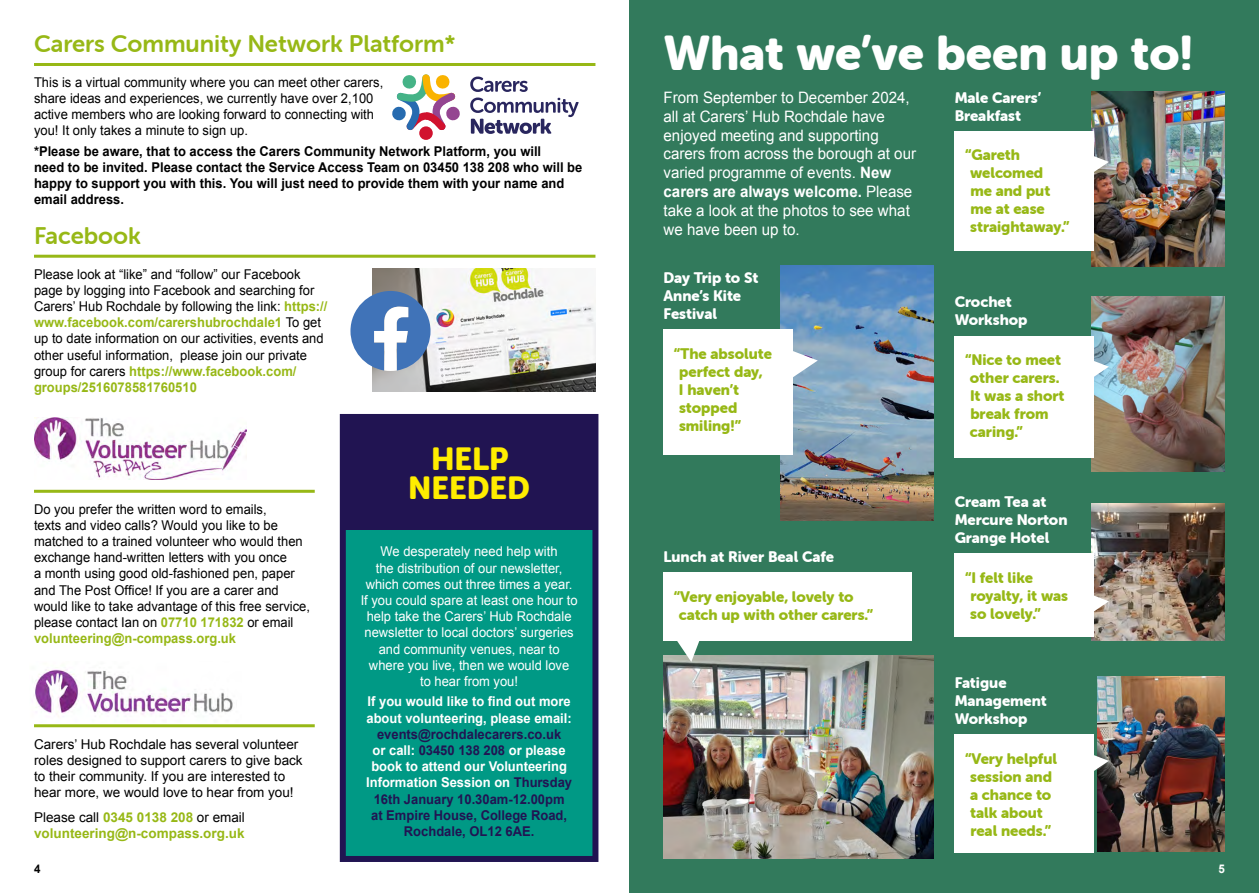
<style>
.page{position:relative;width:1259px;height:893px;background:#fff}
.page>*{position:absolute;margin:0;border:0;box-sizing:border-box;transform-origin:0 0}
.t1{font:48px "Museo Sans Rounded 900";letter-spacing:-.005em;color:#fff}
.t2{font:31.5px/28.5px "Museo Sans Rounded 900";color:#ffed00;text-align:center}
.t3{font:24px "Museo Sans Rounded 700";color:#97b816}
.t4{font:15.75px/18.9px "Arial";color:#fff;scale:.96 1}
.t5{font:15px/18px "Museo Sans Rounded 900";color:#97b816}
.t6{font:15px/18px "Museo Sans Rounded 900";color:#fff}
.t7{font:13.5px/16.2px "Arial";color:#000;scale:.96 1}
.t8{font:13.5px/16.2px "Arial";color:#fff;text-align:center;scale:.96 1}
.t9{font:700 13.5px/16.2px "Arial";color:#000;scale:.96 1}
.t10{font:700 13.5px/16.2px "Arial";color:#211452;text-align:center;scale:.96 1}
.t11{font:13.5px/16.2px "Arial";color:#000}
.t12{font:700 13.5px/16.2px "Arial";color:#97b816}
.t13{font:700 13.5px/16.2px "Arial";color:#fff;scale:.96 1}
.t14{font:700 12px "Arial";color:#000;scale:.96 1}
.t15{font:700 12px "Arial";color:#fff;scale:.96 1}
.s1{font-weight:700;color:#97b816}
.s2{font-weight:400;color:#000}
.s3{color:#fff}
.s4{font-weight:700}
</style>
<div class="page">
<div style="left:629px;top:0;width:630px;height:893px;background:#327a5c"></div>
<img style="left:1091px;top:296px;width:133px;height:175px">
<img style="left:1091px;top:503px;width:133px;height:138px">
<img style="left:1097px;top:677px;width:127px;height:174px">
<img style="left:780px;top:266px;width:153px;height:254px">
<img style="left:663px;top:656px;width:270px;height:203px">
<img style="left:1091px;top:91px;width:133px;height:175px">
<svg style="left:1094px;top:151px;width:15px;height:31px"></svg>
<svg style="left:1094px;top:356px;width:15px;height:31px"></svg>
<svg style="left:1094px;top:591px;width:15px;height:30px"></svg>
<svg style="left:1094px;top:750px;width:15px;height:31px"></svg>
<svg style="left:793px;top:350px;width:25px;height:31px"></svg>
<svg style="left:671px;top:640px;width:31px;height:22px"></svg>
<div style="left:954px;top:131px;width:140px;height:119px;background:#fff"></div>
<div style="left:954px;top:336px;width:140px;height:121px;background:#fff"></div>
<div style="left:954px;top:553px;width:140px;height:84px;background:#fff"></div>
<div style="left:954px;top:735px;width:140px;height:118px;background:#fff"></div>
<div style="left:663px;top:330px;width:130px;height:125px;background:#fff"></div>
<div style="left:663px;top:572px;width:249px;height:68px;background:#fff"></div>
<hr style="left:34px;top:63px;width:561px;height:3px;background:#97b816">
<svg style="left:470px;top:77px;width:58px;height:15px"></svg>
<svg style="left:470px;top:98px;width:108px;height:36px"></svg>
<div style="left:419px;top:126px;width:14px;height:14px;background:#d1122e;border-radius:50%"></div>
<svg style="left:392px;top:74px;width:68px;height:56px"></svg>
<hr style="left:34px;top:255px;width:561px;height:3px;background:#97b816">
<img style="left:373px;top:269px;width:222px;height:123px">
<svg style="left:350px;top:291px;width:80px;height:80px"></svg>
<hr style="left:34px;top:490px;width:281px;height:3px;background:#97b816">
<img style="left:34px;top:417px;width:212px;height:62px">
<img style="left:35px;top:669px;width:198px;height:48px">
<div style="left:343px;top:529px;width:252px;height:330px;background:#009985"></div>
<div style="left:343px;top:417px;width:252px;height:112px;background:#211452"></div>
<div style="left:340px;top:414px;width:258px;height:448px;border:6px solid #211452"></div>
<hr style="left:34px;top:724px;width:281px;height:3px;background:#97b816">
<h3 class="t3" style="left:34px;top:30px;width:423px">Carers Community Network Platform*</h3>
<p class="t7" style="left:34px;top:74px;width:365px">This is a virtual community where you can meet other carers, share ideas and experiences, we currently have over 2,100 active members who are looking forward to connecting with you! It only takes a minute to sign up.</p>
<p class="t9" style="left:34px;top:143px;width:573px">*Please be aware, that to access the Carers Community Network Platform, you will<br>need to be invited. Please contact the Service Access Team on 03450 138 208 who will be happy to support you with this. You will just need to provide them with your name and email address.</p>
<h3 class="t3" style="left:34px;top:222px;width:108px">Facebook</h3>
<p class="t7" style="left:34px;top:266px;width:307px">Please look at “like” and “follow” our Facebook page by logging into Facebook and searching for Carers’ Hub Rochdale by following the link: <span class="s1">https:// www.facebook.com/carershubrochdale1</span> To get up to date information on our activities, events and other useful information, please join our private group for carers <span class="s1">https://www.facebook.com/ groups/2516078581760510</span></p>
<p class="t7" style="left:34px;top:501px;width:289px">Do you prefer the written word to emails,<br>texts and video calls? Would you like to be matched to a trained volunteer who would then exchange hand-written letters with you once<br>a month using good old-fashioned pen, paper and The Post Office! If you are a carer and would like to take advantage of this free service, please contact Ian on <span class="s1">07710 171832</span> or email <span class="s1">volunteering@n-compass.org.uk</span></p>
<p class="t11" style="left:34px;top:736px;width:270px">Carers’ Hub Rochdale has several volunteer roles designed to support carers to give back to their community. If you are interested to hear more, we would love to hear from you!</p>
<p class="t12" style="left:34px;top:810px;width:212px"><span class="s2">Please call</span> 0345 0138 208 <span class="s2">or email </span>volunteering@n-compass.org.uk</p>
<p class="t14" style="left:34px;top:861px;width:8px">4</p>
<h2 class="t2" style="left:408px;top:445px;width:124px">HELP<br>NEEDED</h2>
<p class="t8" style="left:361px;top:544px;width:227px">We desperately need help with<br>the distribution of our newsletter, which comes out three times a year.<br>If you could spare at least one hour to help take the Carers’ Hub Rochdale newsletter to local doctors’ surgeries and community venues, near to where you live, then we would love<br>to hear from you!</p>
<p class="t13" style="left:366px;top:694px;width:215px">If you would like to find out more about volunteering, please email:</p>
<p class="t10" style="left:366px;top:726px;width:216px">events@rochdalecarers.co.uk<br><span class="s3">or call:</span> 03450 138 208 <span class="s3">or please book to attend our Volunteering<br>Information Session on</span> Thursday<br>16th January 10.30am-12.00pm<br>at Empire House, College Road,<br>Rochdale, OL12 6AE.</p>
<h1 class="t1" style="left:663px;top:26px;width:531px">What we’ve been up to!</h1>
<p class="t4" style="left:663px;top:88px;width:265px">From September to December 2024, all at Carers’ Hub Rochdale have enjoyed meeting and supporting carers from across the borough at our varied programme of events. <span class="s4">New carers are always welcome.</span> Please take a look at the photos to see what we have been up to.</p>
<p class="t6" style="left:954px;top:88px;width:88px">Male Carers’<br>Breakfast</p>
<p class="t5" style="left:970px;top:146px;width:101px;text-indent:-5px">“Gareth welcomed<br>me and put me at ease straightaway.”</p>
<p class="t6" style="left:663px;top:269px;width:96px">Day Trip to St<br>Anne’s Kite<br>Festival</p>
<p class="t5" style="left:679px;top:345px;width:95px;text-indent:-5px">“The absolute perfect day,<br>I haven’t stopped smiling!”</p>
<p class="t6" style="left:663px;top:548px;width:172px">Lunch at River Beal Cafe</p>
<p class="t5" style="left:679px;top:587px;width:196px;text-indent:-5px">“Very enjoyable, lovely to catch up with other carers.”</p>
<p class="t6" style="left:954px;top:293px;width:74px">Crochet<br>Workshop</p>
<p class="t5" style="left:970px;top:351px;width:96px;text-indent:-5px">“Nice to meet other carers.<br>It was a short break from caring.”</p>
<p class="t6" style="left:954px;top:493px;width:114px">Cream Tea at<br>Mercure Norton<br>Grange Hotel</p>
<p class="t5" style="left:970px;top:568px;width:99px;text-indent:-5px">“I felt like royalty, it was so lovely.”</p>
<p class="t6" style="left:954px;top:674px;width:94px">Fatigue<br>Management<br>Workshop</p>
<p class="t5" style="left:970px;top:750px;width:89px;text-indent:-5px">“Very helpful session and a chance to talk about real needs.”</p>
<p class="t15" style="left:1218px;top:861px;width:8px">5</p>
</div>
